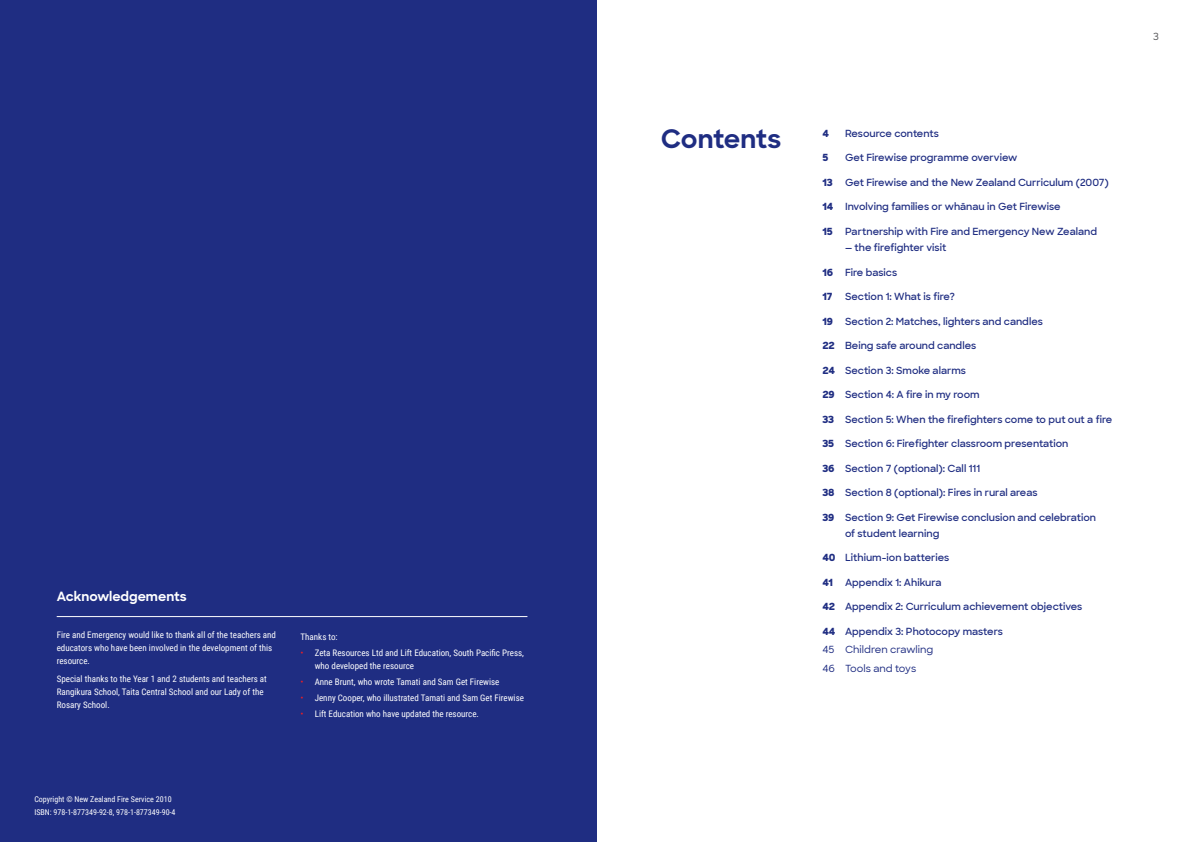
<style>
.page{position:relative;width:1191px;height:842px;background:#fff}
.page>*{position:absolute;margin:0;border:0;box-sizing:border-box;transform-origin:0 0}
.Heading_1{font:700 26px "Sharp Sans";letter-spacing:-.005em;color:#1f2d82}
.Heading_2{font:700 13px "Sharp Sans";color:#fff}
.t1{font:600 10px/16px "Sharp Sans";color:#1f2d82}
.TOC_Sub{font:500 10px "Sharp Sans";color:#1f2d82}
.t2{font:800 10px "Sharp Sans";color:#1f2d82}
.t3{font:500 10px "Sharp Sans";color:#57585a}
.Body{font:9px/13px "Roboto Condensed";color:#fff}
.ISBN_number{font:8px "Roboto Condensed";color:#fff}
.Body_Txt{font:8px "Roboto Condensed";color:#fff}
.s1{font-weight:300;font-size:9.5px;color:#ee1d23}
.s2{font-weight:800}
</style>
<div class="page">
<div style="left:0;top:0;width:596px;height:842px;background:#1f2d82"></div>
<hr style="left:57px;top:616px;width:470px;height:1px;background:#fff">
<p class="Heading_2" style="left:57px;top:587px;width:131px">Acknowledgements</p>
<p class="Body" style="left:57px;top:627px;width:221px">Fire and Emergency would like to thank all of the teachers and educators who have been involved in the development of this resource.</p>
<p class="Body" style="left:57px;top:672px;width:212px">Special thanks to the Year 1 and 2 students and teachers at<br>Rangikura School, Taita Central School and our Lady of the<br>Rosary School.</p>
<p class="Body" style="left:300px;top:630px;width:39px">Thanks to:</p>
<p class="Body" style="left:315px;top:646px;width:211px;text-indent:-14px"><span class="s1">•</span> Zeta Resources Ltd and Lift Education, South Pacific Press, who developed the resource</p>
<p class="Body" style="left:300px;top:675px;width:200px"><span class="s1">•</span> Anne Brunt, who wrote Tamati and Sam Get Firewise</p>
<p class="Body" style="left:300px;top:691px;width:225px"><span class="s1">•</span> Jenny Cooper, who illustrated Tamati and Sam Get Firewise</p>
<p class="Body" style="left:300px;top:706px;width:180px"><span class="s1">•</span> Lift Education who have updated the resource.</p>
<p class="Body_Txt" style="left:34px;top:794px;width:139px">Copyright © New Zealand Fire Service 2010</p>
<p class="ISBN_number" style="left:34px;top:807px;width:143px">ISBN: 978-1-877349-92-8, 978-1-877349-90-4</p>
<p class="Heading_1" style="left:660px;top:120px;width:122px">Contents</p>
<p class="t2" style="left:822px;top:126px;width:8px">4</p>
<p class="t1" style="left:845px;top:125px;width:95px">Resource contents</p>
<p class="t2" style="left:822px;top:150px;width:7px">5</p>
<p class="t1" style="left:845px;top:149px;width:174px">Get Firewise programme overview</p>
<p class="t1" style="left:822px;top:174px;width:288px"><span class="s2">13</span> Get Firewise and the New Zealand Curriculum (2007)</p>
<p class="t1" style="left:822px;top:198px;width:240px"><span class="s2">14</span> Involving families or whānau in Get Firewise</p>
<p class="t1" style="left:822px;top:223px;width:276px"><span class="s2">15</span> Partnership with Fire and Emergency New Zealand</p>
<p class="t1" style="left:845px;top:239px;width:103px">— the firefighter visit</p>
<p class="t1" style="left:822px;top:263px;width:76px"><span class="s2">16</span> Fire basics</p>
<p class="t2" style="left:822px;top:289px;width:12px">17</p>
<p class="t1" style="left:845px;top:288px;width:112px">Section 1: What is fire?</p>
<p class="t1" style="left:822px;top:312px;width:222px"><span class="s2">19</span> Section 2: Matches, lighters and candles</p>
<p class="t1" style="left:822px;top:337px;width:155px"><span class="s2">22</span> Being safe around candles</p>
<p class="t1" style="left:822px;top:361px;width:145px"><span class="s2">24</span> Section 3: Smoke alarms</p>
<p class="t1" style="left:822px;top:386px;width:159px"><span class="s2">29</span> Section 4: A fire in my room</p>
<p class="t1" style="left:822px;top:410px;width:291px"><span class="s2">33</span> Section 5: When the firefighters come to put out a fire</p>
<p class="t1" style="left:822px;top:435px;width:248px"><span class="s2">35</span> Section 6: Firefighter classroom presentation</p>
<p class="t1" style="left:822px;top:459px;width:160px"><span class="s2">36</span> Section 7 (optional): Call 111</p>
<p class="t1" style="left:822px;top:484px;width:217px"><span class="s2">38</span> Section 8 (optional): Fires in rural areas</p>
<p class="t1" style="left:845px;top:508px;width:253px;text-indent:-23px"><span class="s2">39</span> Section 9: Get Firewise conclusion and celebration of student learning</p>
<p class="t1" style="left:822px;top:549px;width:128px"><span class="s2">40</span> Lithium-ion batteries</p>
<p class="t1" style="left:822px;top:573px;width:121px"><span class="s2">41</span> Appendix 1: Ahikura</p>
<p class="t1" style="left:822px;top:598px;width:261px"><span class="s2">42</span> Appendix 2: Curriculum achievement objectives</p>
<p class="t1" style="left:822px;top:622px;width:182px"><span class="s2">44</span> Appendix 3: Photocopy masters</p>
<p class="TOC_Sub" style="left:822px;top:642px;width:112px">45 Children crawling</p>
<p class="TOC_Sub" style="left:822px;top:661px;width:95px">46 Tools and toys</p>
<p class="t3" style="left:1153px;top:29px;width:7px">3</p>
</div>
